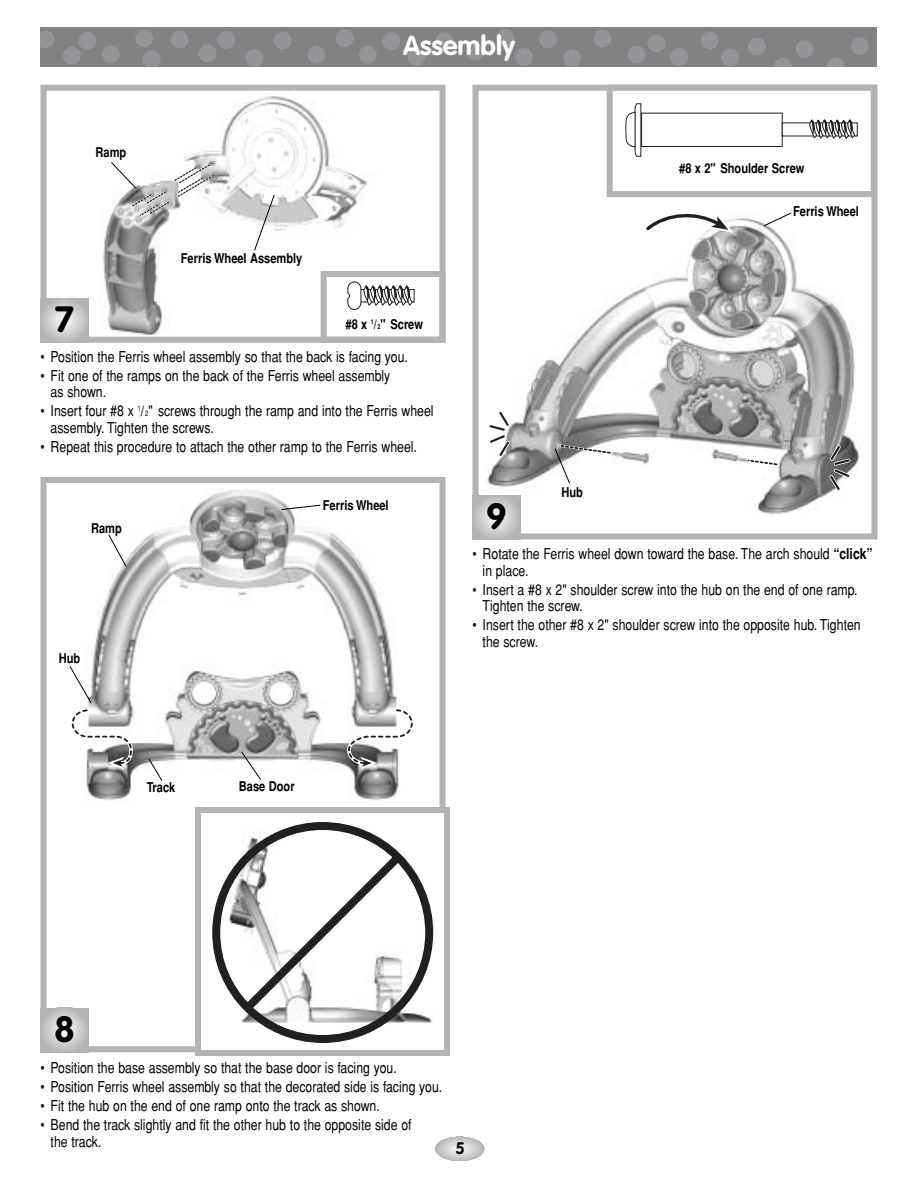
<style>
.page{position:relative;width:918px;height:1188px;background:#fff}
.page>*{position:absolute;margin:0;border:0;box-sizing:border-box;transform-origin:0 0}
.t1{font:700 36px "VAG Rounded";color:#000}
.t2{font:700 27px "VAG Rounded";color:#fff}
.t3{font:700 16.5px "VAG Rounded";color:#000}
.t4{font:condensed 15px/16.5px "Helvetica";color:#000}
.t5{font:700 condensed 13.5px "Helvetica";color:#000}
.s1{font-size:7.5px}
.s2{font-size:6.75px}
.s3{font-weight:700}
</style>
<div class="page">
<img style="left:86px;top:490px;width:313px;height:310px">
<svg style="left:345px;top:707px;width:68px;height:62px"></svg>
<div style="left:40px;top:477px;width:406px;height:575px;border:6px solid #b3b3b3"></div>
<div style="left:201px;top:813px;width:243px;height:237px;background:#fff"></div>
<div style="left:195px;top:807px;width:255px;height:249px;border:6px solid #b3b3b3"></div>
<svg style="left:435px;top:1137px;width:49px;height:24px"></svg>
<img style="left:88px;top:96px;width:280px;height:240px">
<div style="left:40px;top:85px;width:406px;height:258px;border:6px solid #b3b3b3"></div>
<svg style="left:347px;top:281px;width:68px;height:29px"></svg>
<div style="left:321px;top:271px;width:125px;height:72px;border:6px solid #b3b3b3"></div>
<svg style="left:40px;top:298px;width:48px;height:45px;background:#c7c7c7"></svg>
<svg style="left:253px;top:194px;width:22px;height:57px"></svg>
<svg style="left:110px;top:161px;width:106px;height:57px"></svg>
<svg style="left:107px;top:533px;width:20px;height:35px"></svg>
<svg style="left:280px;top:504px;width:41px;height:7px"></svg>
<svg style="left:240px;top:751px;width:22px;height:30px"></svg>
<svg style="left:148px;top:758px;width:15px;height:24px"></svg>
<svg style="left:69px;top:665px;width:66px;height:104px"></svg>
<img style="left:487px;top:218px;width:373px;height:301px">
<svg style="left:746px;top:458px;width:33px;height:9px"></svg>
<svg style="left:640px;top:213px;width:94px;height:23px"></svg>
<svg style="left:487px;top:408px;width:26px;height:52px"></svg>
<svg style="left:826px;top:442px;width:27px;height:52px"></svg>
<div style="left:472px;top:85px;width:406px;height:455px;border:6px solid #b3b3b3"></div>
<div style="left:782px;top:123px;width:76px;height:13px;background:#fff;border:1px solid #231f1f"></div>
<svg style="left:625px;top:103px;width:230px;height:54px"></svg>
<div style="left:607px;top:85px;width:270px;height:112px;border:6px solid #b3b3b3"></div>
<svg style="left:472px;top:495px;width:48px;height:45px;background:#c7c7c7"></svg>
<svg style="left:554px;top:443px;width:59px;height:42px"></svg>
<svg style="left:212px;top:822px;width:222px;height:221px"></svg>
<svg style="left:40px;top:1008px;width:48px;height:44px;background:#c8c8c8"></svg>
<svg style="left:763px;top:212px;width:30px;height:15px"></svg>
<div style="left:40px;top:27px;width:838px;height:40px;background:#808284"></div>
<svg style="left:40px;top:31px;width:14px;height:17px"></svg>
<div style="left:63px;top:47px;width:18px;height:18px;background:#939497;border:2px solid #939497;border-radius:50%"></div>
<div style="left:78px;top:32px;width:18px;height:18px;background:#939497;border:2px solid #939497;border-radius:50%"></div>
<div style="left:102px;top:45px;width:18px;height:18px;background:#939497;border:2px solid #939497;border-radius:50%"></div>
<div style="left:135px;top:30px;width:18px;height:17px;background:#939497;border:2px solid #939497;border-radius:50%"></div>
<svg style="left:143px;top:50px;width:18px;height:17px"></svg>
<div style="left:171px;top:31px;width:17px;height:18px;background:#939497;border:2px solid #939497;border-radius:50%"></div>
<div style="left:199px;top:45px;width:18px;height:17px;background:#939497;border:2px solid #939497;border-radius:50%"></div>
<div style="left:217px;top:31px;width:18px;height:18px;background:#939497;border:2px solid #939497;border-radius:50%"></div>
<div style="left:246px;top:49px;width:17px;height:18px;background:#939497;border:2px solid #939497;border-radius:50%"></div>
<div style="left:274px;top:31px;width:18px;height:18px;background:#939497;border:2px solid #939497;border-radius:50%"></div>
<div style="left:307px;top:46px;width:18px;height:18px;background:#939497;border:2px solid #939497;border-radius:50%"></div>
<div style="left:336px;top:29px;width:17px;height:18px;background:#939497;border:2px solid #939497;border-radius:50%"></div>
<div style="left:359px;top:46px;width:18px;height:18px;background:#939497;border:2px solid #939497;border-radius:50%"></div>
<div style="left:382px;top:32px;width:18px;height:18px;background:#939497;border:2px solid #939497;border-radius:50%"></div>
<div style="left:408px;top:48px;width:17px;height:18px;background:#939497;border:2px solid #939497;border-radius:50%"></div>
<div style="left:435px;top:32px;width:18px;height:18px;background:#939497;border:2px solid #939497;border-radius:50%"></div>
<div style="left:466px;top:43px;width:18px;height:18px;background:#939497;border:2px solid #939497;border-radius:50%"></div>
<div style="left:496px;top:29px;width:18px;height:18px;background:#939497;border:2px solid #939497;border-radius:50%"></div>
<div style="left:515px;top:48px;width:18px;height:18px;background:#939497;border:2px solid #939497;border-radius:50%"></div>
<div style="left:539px;top:30px;width:18px;height:18px;background:#939497;border:2px solid #939497;border-radius:50%"></div>
<div style="left:563px;top:49px;width:18px;height:18px;background:#939497;border:2px solid #939497;border-radius:50%"></div>
<div style="left:594px;top:30px;width:17px;height:17px;background:#939497;border:2px solid #939497;border-radius:50%"></div>
<div style="left:628px;top:46px;width:18px;height:18px;background:#939497;border:2px solid #939497;border-radius:50%"></div>
<div style="left:648px;top:34px;width:17px;height:18px;background:#939497;border:2px solid #939497;border-radius:50%"></div>
<div style="left:670px;top:48px;width:18px;height:18px;background:#939497;border:2px solid #939497;border-radius:50%"></div>
<div style="left:701px;top:31px;width:18px;height:18px;background:#939497;border:2px solid #939497;border-radius:50%"></div>
<div style="left:721px;top:48px;width:18px;height:18px;background:#939497;border:2px solid #939497;border-radius:50%"></div>
<div style="left:851px;top:37px;width:18px;height:18px;background:#939497;border:2px solid #939497;border-radius:50%"></div>
<div style="left:796px;top:40px;width:18px;height:18px;background:#939497;border:2px solid #939497;border-radius:50%"></div>
<div style="left:748px;top:37px;width:18px;height:18px;background:#939497;border:2px solid #939497;border-radius:50%"></div>
<svg style="left:774px;top:58px;width:18px;height:9px"></svg>
<svg style="left:827px;top:58px;width:18px;height:9px"></svg>
<p class="t5" style="left:96px;top:148px;width:32px">Ramp</p>
<p class="t5" style="left:181px;top:253px;width:123px">Ferris Wheel Assembly</p>
<h2 class="t2" style="left:403px;top:34px;width:113px">Assembly</h2>
<h1 class="t1" style="left:55px;top:304px;width:21px">7</h1>
<p class="t4" style="left:40px;top:350px;width:369px">• Position the Ferris wheel assembly so that the back is facing you.</p>
<p class="t4" style="left:51px;top:369px;width:341px;text-indent:-10px">• Fit one of the ramps on the back of the Ferris wheel assembly as shown.</p>
<p class="t4" style="left:51px;top:404px;width:384px;text-indent:-10px">• Insert four #8 x <sup>1</sup>/<span class="s1">2</span>" screws through the ramp and into the Ferris wheel assembly. Tighten the screws.</p>
<p class="t4" style="left:40px;top:440px;width:378px">• Repeat this procedure to attach the other ramp to the Ferris wheel.</p>
<p class="t5" style="left:346px;top:319px;width:79px">#8 x <sup>1</sup>/<span class="s2">2</span>" Screw</p>
<p class="t5" style="left:91px;top:523px;width:32px">Ramp</p>
<p class="t5" style="left:323px;top:500px;width:67px">Ferris Wheel</p>
<h1 class="t1" style="left:486px;top:501px;width:22px">9</h1>
<p class="t5" style="left:561px;top:487px;width:23px">Hub</p>
<p class="t5" style="left:679px;top:163px;width:127px">#8 x 2" Shoulder Screw</p>
<p class="t5" style="left:793px;top:206px;width:67px">Ferris Wheel</p>
<p class="t5" style="left:59px;top:653px;width:23px">Hub</p>
<p class="t5" style="left:147px;top:783px;width:30px">Track</p>
<p class="t5" style="left:239px;top:781px;width:57px">Base Door</p>
<p class="t4" style="left:483px;top:547px;width:392px;text-indent:-10px">• Rotate the Ferris wheel down toward the base. The arch should <span class="s3">“click” </span>in place.</p>
<p class="t4" style="left:483px;top:583px;width:376px;text-indent:-10px">• Insert a #8 x 2" shoulder screw into the hub on the end of one ramp.<br>Tighten the screw.</p>
<p class="t4" style="left:483px;top:618px;width:380px;text-indent:-10px">• Insert the other #8 x 2" shoulder screw into the opposite hub. Tighten the screw.</p>
<h1 class="t1" style="left:54px;top:1014px;width:22px">8</h1>
<p class="t4" style="left:40px;top:1061px;width:358px">• Position the base assembly so that the base door is facing you.</p>
<p class="t4" style="left:40px;top:1080px;width:403px">• Position Ferris wheel assembly so that the decorated side is facing you.</p>
<p class="t4" style="left:40px;top:1099px;width:341px">• Fit the hub on the end of one ramp onto the track as shown.</p>
<p class="t4" style="left:51px;top:1118px;width:362px;text-indent:-10px">• Bend the track slightly and fit the other hub to the opposite side of the track.</p>
<p class="t3" style="left:455px;top:1141px;width:11px">5</p>
</div>
